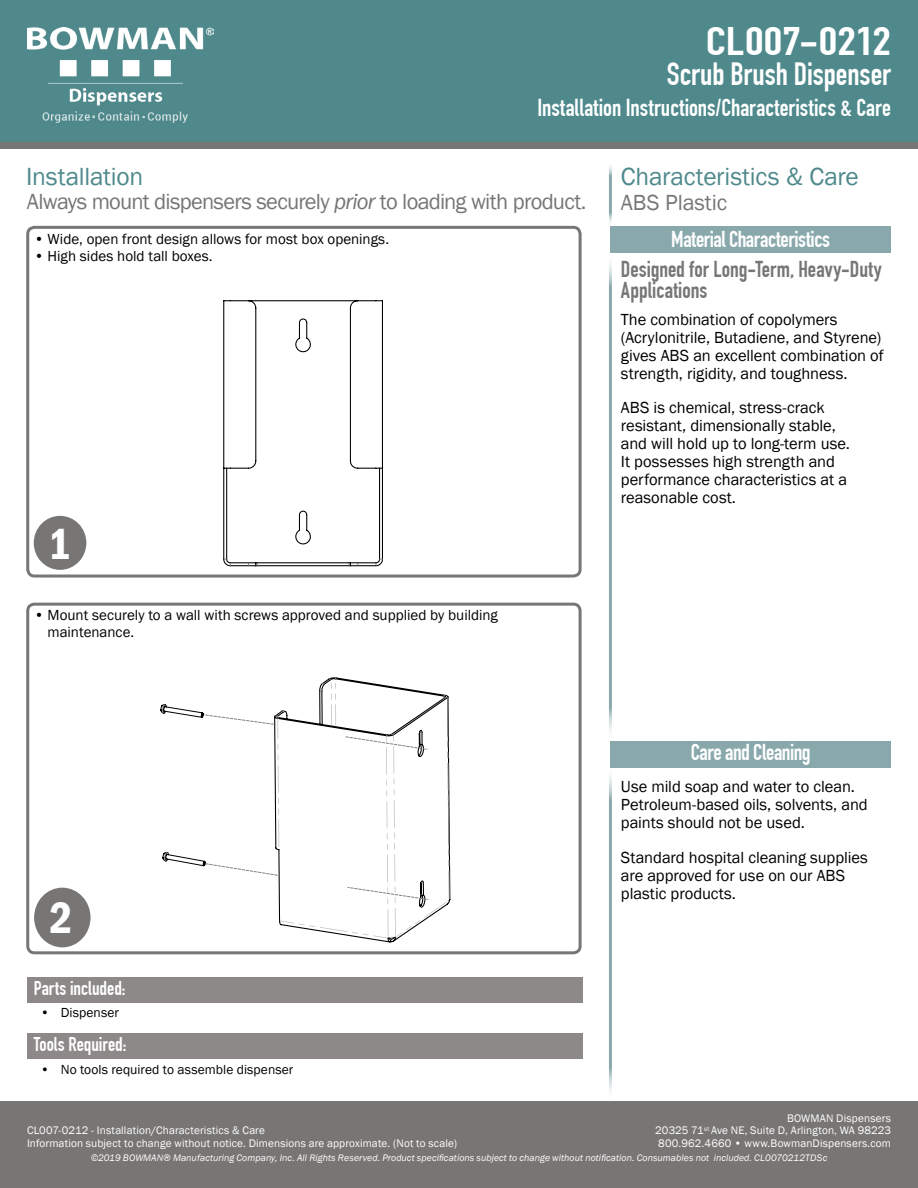
<style>
.page{position:relative;width:918px;height:1188px;background:#fff}
.page>*{position:absolute;margin:0;border:0;box-sizing:border-box;transform-origin:0 0}
.t1{font:600 condensed 45px "Franklin Gothic";color:#fff}
.t2{font:700 39px "DIN Condensed";letter-spacing:.005em;color:#fff;scale:1.28 1}
.t3{font:700 31.5px "DIN Condensed";letter-spacing:-.005em;color:#fff}
.t4{font:25.5px "Franklin Gothic";letter-spacing:-.01em;color:#4f898c}
.t5{font:700 24px "DIN Condensed";letter-spacing:.005em;color:#fff}
.t6{font:22.5px "Franklin Gothic";letter-spacing:-.035em;color:#787675}
.t7{font:700 22.5px/21px "DIN Condensed";color:#787675}
.t8{font:700 22.5px "DIN Condensed";letter-spacing:-.02em;color:#fff}
.t9{font:22.5px "Franklin Gothic";letter-spacing:-.005em;color:#787675}
.t10{font:700 19.5px "DIN Condensed";color:#fff}
.t11{font:16.5px/18px "Franklin Gothic";letter-spacing:-.005em;color:#000}
.t12{font:15px/16.5px "Franklin Gothic";color:#000}
.t13{font:13.5px "Franklin Gothic";letter-spacing:.005em;color:#000}
.t14{font:11.25px/12.8px "Franklin Gothic";letter-spacing:.01em;color:#fff}
.t15{font:italic 9.75px "Franklin Gothic";letter-spacing:.005em;color:#fff}
.s1{font-style:italic}
</style>
<div class="page">
<div style="left:0;top:0;width:918px;height:148px;background:#787675"></div>
<div style="left:0;top:1101px;width:918px;height:87px;background:#787675"></div>
<div style="left:0;top:0;width:918px;height:142px;background:#4f898c"></div>
<div style="left:26px;top:226px;width:556px;height:352px;border:3px solid #777575;border-radius:7px"></div>
<svg style="left:26px;top:603px;width:556px;height:351px"></svg>
<div style="left:34px;top:673px;width:540px;height:270px;background:#fff"></div>
<svg style="left:160px;top:677px;width:290px;height:263px"></svg>
<svg style="left:223px;top:300px;width:160px;height:267px"></svg>
<img style="left:27px;top:28px;width:186px;height:95px">
<div style="left:27px;top:977px;width:555px;height:26px;background:#8d8989"></div>
<div style="left:27px;top:1033px;width:555px;height:26px;background:#8d8989"></div>
<div style="left:34px;top:516px;width:52px;height:54px;background:#787675;border-radius:50%"></div>
<div style="left:34px;top:888px;width:57px;height:59px;background:#787675;border-radius:50%"></div>
<img style="left:609px;top:162px;width:3px;height:64px;border-radius:2px">
<div style="left:610px;top:226px;width:281px;height:27px;background:#88a8ac"></div>
<div style="left:610px;top:741px;width:281px;height:27px;background:#88a8ac"></div>
<h2 class="t2" style="left:706px;top:18px;width:146px">CL007-0212</h2>
<h3 class="t3" style="left:667px;top:56px;width:226px">Scrub Brush Dispenser</h3>
<h3 class="t5" style="left:537px;top:94px;width:355px">Installation Instructions/Characteristics &amp; Care</h3>
<h3 class="t4" style="left:26px;top:161px;width:119px">Installation</h3>
<h3 class="t4" style="left:621px;top:161px;width:239px">Characteristics &amp; Care</h3>
<h3 class="t6" style="left:27px;top:188px;width:561px">Always mount dispensers securely <span class="s1">prior</span> to loading with product.</h3>
<p class="t12" style="left:34px;top:231px;width:356px">• Wide, open front design allows for most box openings.</p>
<p class="t12" style="left:34px;top:248px;width:180px">• High sides hold tall boxes.</p>
<h1 class="t1" style="left:48px;top:514px;width:24px">1</h1>
<p class="t12" style="left:48px;top:607px;width:452px;text-indent:-14px">• Mount securely to a wall with screws approved and supplied by building maintenance.</p>
<h3 class="t9" style="left:621px;top:189px;width:108px">ABS Plastic</h3>
<h3 class="t8" style="left:671px;top:226px;width:160px">Material Characteristics</h3>
<h3 class="t7" style="left:621px;top:258px;width:262px">Designed for Long-Term, Heavy-Duty<br>Applications</h3>
<p class="t11" style="left:621px;top:311px;width:264px">The combination of copolymers (Acrylonitrile, Butadiene, and Styrene) gives ABS an excellent combination of strength, rigidity, and toughness.</p>
<p class="t11" style="left:621px;top:399px;width:231px">ABS is chemical, stress-crack resistant, dimensionally stable, and will hold up to long-term use.<br>It possesses high strength and performance characteristics at a reasonable cost.</p>
<h1 class="t1" style="left:50px;top:888px;width:24px">2</h1>
<p class="t10" style="left:34px;top:977px;width:93px">Parts included:</p>
<p class="t13" style="left:40px;top:1004px;width:80px">• Dispenser</p>
<p class="t10" style="left:34px;top:1033px;width:94px">Tools Required:</p>
<p class="t13" style="left:40px;top:1061px;width:254px">• No tools required to assemble dispenser</p>
<p class="t14" style="left:27px;top:1124px;width:432px">CL007-0212 - Installation/Characteristics &amp; Care<br>Information subject to change without notice. Dimensions are approximate. (Not to scale)</p>
<h3 class="t8" style="left:691px;top:739px;width:121px">Care and Cleaning</h3>
<p class="t11" style="left:621px;top:778px;width:248px">Use mild soap and water to clean.<br>Petroleum-based oils, solvents, and paints should not be used.</p>
<p class="t11" style="left:621px;top:849px;width:248px">Standard hospital cleaning supplies are approved for use on our ABS plastic products.</p>
<p class="t14" style="left:655px;top:1112px;width:237px;text-align:justify;text-indent:132px">BOWMAN Dispensers 20325 71<sup>st</sup> Ave NE, Suite D, Arlington, WA 98223<br>800.962.4660 • www.BowmanDispensers.com</p>
<p class="t15" style="left:91px;top:1152px;width:738px">©2019 BOWMAN® Manufacturing Company, Inc. All Rights Reserved. Product specifications subject to change without notification. Consumables not included. CL0070212TDSc</p>
</div>
